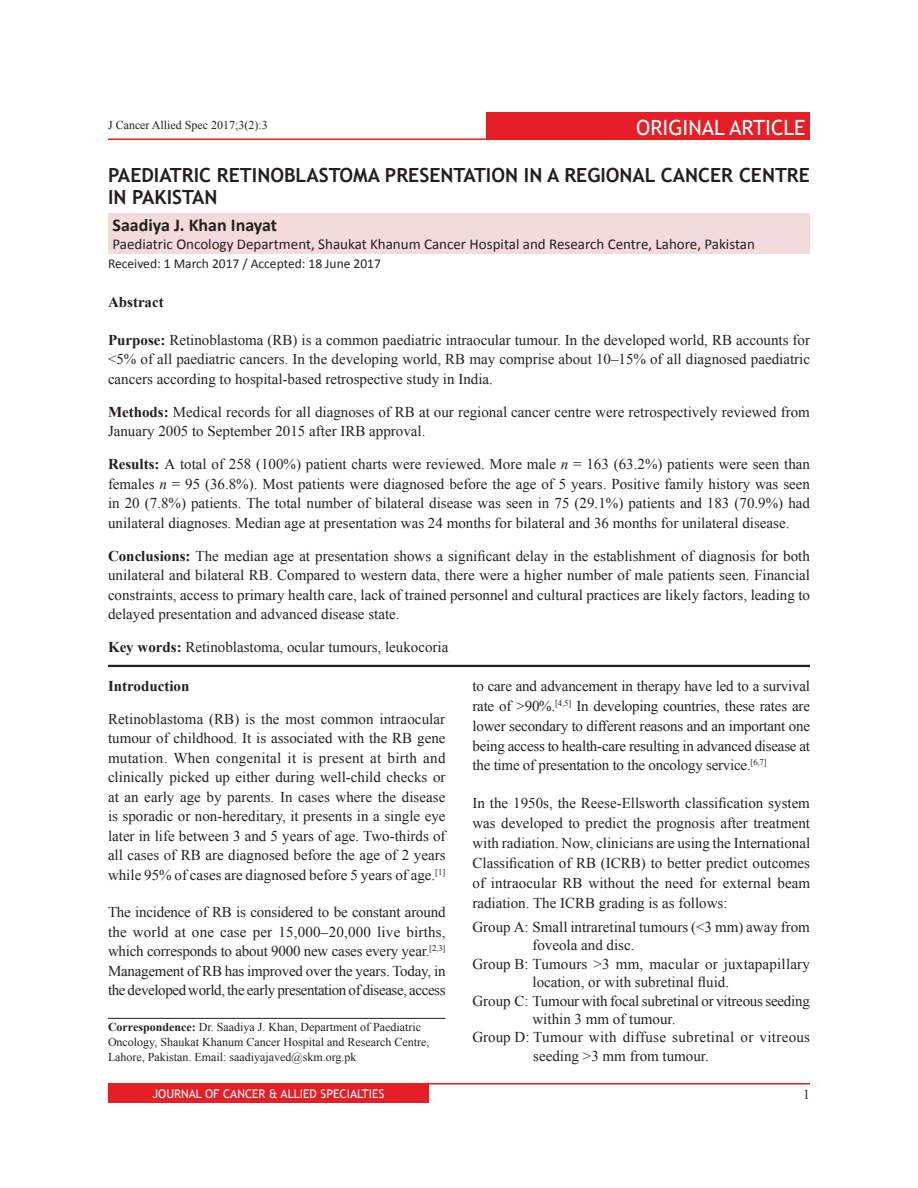
<style>
.page{position:relative;width:918px;height:1188px;background:#fff}
.page>*{position:absolute;margin:0;border:0;box-sizing:border-box;transform-origin:0 0}
.t1{font:21px "Trebuchet MS";color:#fff}
.AT{font:700 19.5px/22.5px "Trebuchet MS";color:#231f20}
.AU{font:700 18px "Calibri";color:#231f20}
.TX{font:15px/19.5px "Times New Roman";letter-spacing:-.01em;color:#231f20;text-align:justify}
.ABS{font:15px/19.5px "Times New Roman";color:#231f20;text-align:justify}
.L{font:15px/18.5px "Times New Roman";color:#231f20}
.AFF{font:15px "Calibri";color:#231f20}
.L-2{font:15px/18.5px "Times New Roman";letter-spacing:.02em;color:#231f20}
.KWD{font:15px "Times New Roman";color:#231f20}
.ABSH{font:700 15px "Times New Roman";color:#231f20}
.HIS{font:13.5px "Calibri";color:#231f20}
.Folio{font:13.5px "Times New Roman";color:#231f20}
.ADD{font:12px/15px "Times New Roman";color:#231f20}
.t2{font:12px "Trebuchet MS";color:#fff}
.s1{font-weight:700}
.s2{font-style:italic}
</style>
<div class="page">
<div style="left:108px;top:1085px;width:321px;height:18px;background:#e61e25"></div>
<hr style="left:108px;top:1083px;width:702px;height:2px;background:#e61e25">
<div style="left:486px;top:112px;width:324px;height:28px;background:#e61e25"></div>
<hr style="left:108px;top:138px;width:687px;height:2px;background:#e61e25">
<div style="left:108px;top:213px;width:702px;height:41px;background:#f4dbdb"></div>
<hr style="left:108px;top:665px;width:702px;height:2px;background:#231f20">
<hr style="left:108px;top:1018px;width:338px;height:1px;background:#231f20">
<h1 class="t1" style="left:636px;top:115px;width:171px">ORIGINAL ARTICLE</h1>
<p class="ADD" style="left:108px;top:117px;width:161px">J Cancer Allied Spec 2017;3(2):3</p>
<p class="AT" style="left:108px;top:164px;width:703px">PAEDIATRIC RETINOBLASTOMA PRESENTATION IN A REGIONAL CANCER CENTRE<br>IN PAKISTAN</p>
<p class="AU" style="left:112px;top:213px;width:166px">Saadiya J. Khan Inayat</p>
<p class="AFF" style="left:112px;top:234px;width:644px">Paediatric Oncology Department, Shaukat Khanum Cancer Hospital and Research Centre, Lahore, Pakistan</p>
<p class="HIS" style="left:108px;top:255px;width:274px">Received: 1 March 2017 / Accepted: 18 June 2017</p>
<p class="ABSH" style="left:108px;top:291px;width:57px">Abstract</p>
<p class="ABS" style="left:108px;top:329px;width:704px"><span class="s1">Purpose:</span> Retinoblastoma (RB) is a common paediatric intraocular tumour. In the developed world, RB accounts for &lt;5% of all paediatric cancers. In the developing world, RB may comprise about 10–15% of all diagnosed paediatric cancers according to hospital-based retrospective study in India.</p>
<p class="ABS" style="left:108px;top:401px;width:704px"><span class="s1">Methods:</span> Medical records for all diagnoses of RB at our regional cancer centre were retrospectively reviewed from<br>January 2005 to September 2015 after IRB approval.</p>
<p class="ABS" style="left:108px;top:454px;width:704px"><span class="s1">Results:</span> A total of 258 (100%) patient charts were reviewed. More male <span class="s2">n</span> = 163 (63.2%) patients were seen than females <span class="s2">n</span> = 95 (36.8%). Most patients were diagnosed before the age of 5 years. Positive family history was seen in 20 (7.8%) patients. The total number of bilateral disease was seen in 75 (29.1%) patients and 183 (70.9%) had unilateral diagnoses. Median age at presentation was 24 months for bilateral and 36 months for unilateral disease.</p>
<p class="ABS" style="left:108px;top:545px;width:704px"><span class="s1">Conclusions:</span> The median age at presentation shows a significant delay in the establishment of diagnosis for both unilateral and bilateral RB. Compared to western data, there were a higher number of male patients seen. Financial constraints, access to primary health care, lack of trained personnel and cultural practices are likely factors, leading to delayed presentation and advanced disease state.</p>
<p class="KWD" style="left:108px;top:636px;width:342px"><span class="s1">Key words:</span> Retinoblastoma, ocular tumours, leukocoria</p>
<h1 class="ABSH" style="left:108px;top:675px;width:83px">Introduction</h1>
<p class="TX" style="left:108px;top:708px;width:339px">Retinoblastoma (RB) is the most common intraocular tumour of childhood. It is associated with the RB gene mutation. When congenital it is present at birth and clinically picked up either during well-child checks or at an early age by parents. In cases where the disease is sporadic or non-hereditary, it presents in a single eye later in life between 3 and 5 years of age. Two-thirds of all cases of RB are diagnosed before the age of 2 years while 95% of cases are diagnosed before 5 years of age.<sup>[1]</sup></p>
<p class="TX" style="left:108px;top:902px;width:339px">The incidence of RB is considered to be constant around the world at one case per 15,000–20,000 live births, which corresponds to about 9000 new cases every year.<sup>[2,3] </sup>Management of RB has improved over the years. Today, in the developed world, the early presentation of disease, access</p>
<p class="ADD" style="left:108px;top:1019px;width:323px"><span class="s1">Correspondence:</span> Dr. Saadiya J. Khan, Department of Paediatric<br>Oncology, Shaukat Khanum Cancer Hospital and Research Centre,<br>Lahore, Pakistan. Email: saadiyajaved@skm.org.pk</p>
<p class="TX" style="left:472px;top:675px;width:339px;line-height:20px">to care and advancement in therapy have led to a survival rate of &gt;90%.<sup>[4,5]</sup> In developing countries, these rates are lower secondary to different reasons and an important one being access to health-care resulting in advanced disease at the time of presentation to the oncology service.<sup>[6,7]</sup></p>
<p class="TX" style="left:472px;top:793px;width:339px;line-height:20px">In the 1950s, the Reese-Ellsworth classification system was developed to predict the prognosis after treatment with radiation. Now, clinicians are using the International Classification of RB (ICRB) to better predict outcomes of intraocular RB without the need for external beam radiation. The ICRB grading is as follows:</p>
<p class="L" style="left:532px;top:917px;width:279px;text-indent:-60px">Group A: Small intraretinal tumours (&lt;3 mm) away from foveola and disc.</p>
<p class="L" style="left:532px;top:954px;width:279px;text-indent:-60px">Group B: Tumours &gt;3 mm, macular or juxtapapillary location, or with subretinal fluid.</p>
<p class="L" style="left:532px;top:991px;width:279px;text-indent:-60px">Group C: Tumour with focal subretinal or vitreous seeding within 3 mm of tumour.</p>
<p class="L-2" style="left:533px;top:1028px;width:278px;text-indent:-61px">Group D: Tumour with diffuse subretinal or vitreous seeding &gt;3 mm from tumour.</p>
<p class="t2" style="left:153px;top:1086px;width:233px">JOURNAL OF CANCER &amp; ALLIED SPECIALTIES</p>
<p class="Folio" style="left:803px;top:1085px;width:8px">1</p>
</div>
